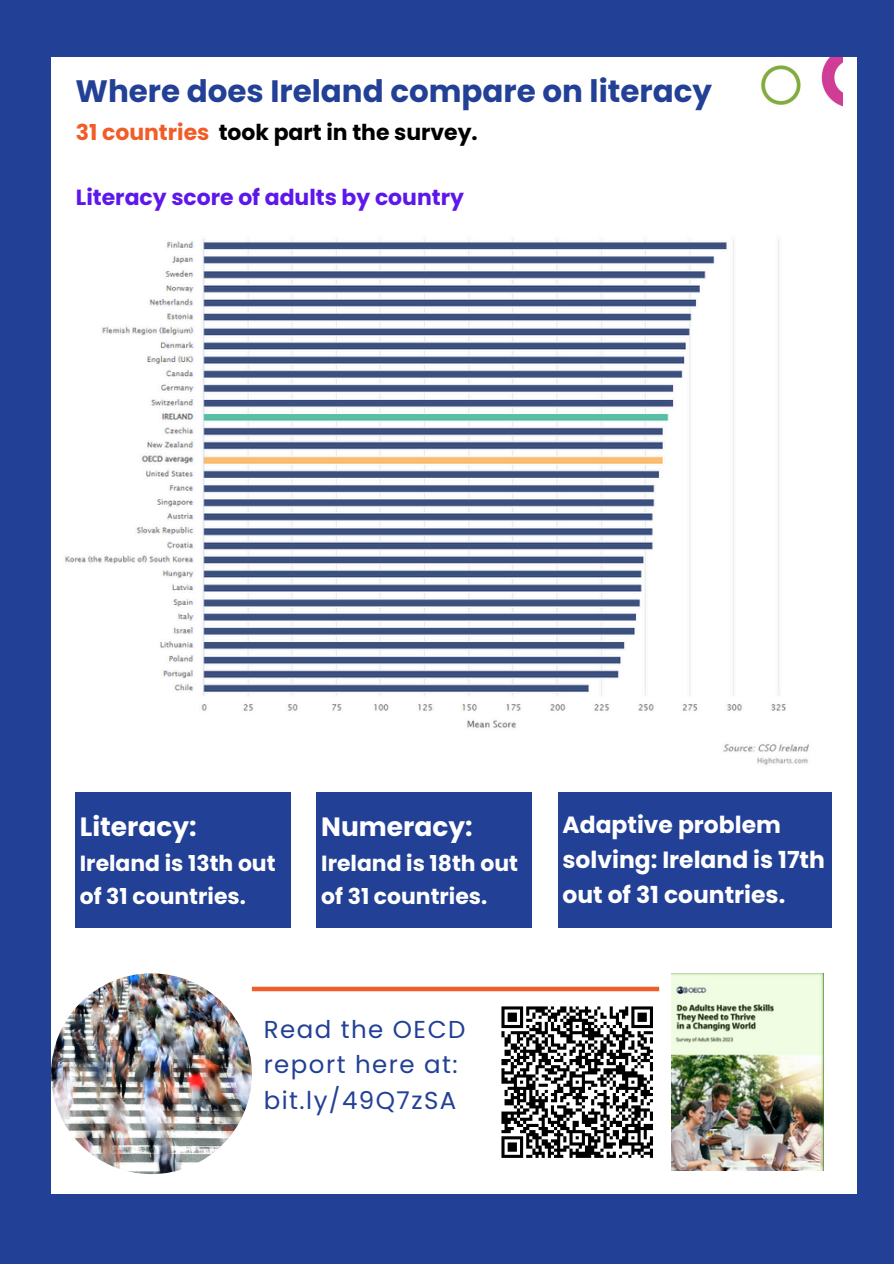
<style>
.page{position:relative;width:894px;height:1264px;background:#fff}
.page>*{position:absolute;margin:0;border:0;box-sizing:border-box;transform-origin:0 0}
.t1{font:700 30.9px "Poppins";color:#224095}
.t2{font:700 26.4px "Poppins";color:#fff}
.t3{font:24.45px/35.8px "Poppins";letter-spacing:.06em;color:#224095}
.t4{font:700 23.4px/34.8px "Poppins";color:#fff}
.t5{font:700 21.9px/32.7px "Poppins";color:#fff}
.t6{font:700 21.9px "Poppins";color:#000}
.t7{font:700 21.9px "Poppins";color:#5e17eb}
.s1{color:#f15d28}
</style>
<div class="page">
<div style="left:0;top:0;width:893px;height:1263px;background:#224095"></div>
<div style="left:51px;top:58px;width:805px;height:1136px;background:#fff"></div>
<img style="left:671px;top:57px;width:171px;height:49px">
<div style="left:252px;top:986px;width:407px;height:5px;background:#f15d28"></div>
<img style="left:64px;top:238px;width:746px;height:527px">
<div style="left:75px;top:792px;width:215px;height:136px;background:#224095"></div>
<div style="left:317px;top:792px;width:215px;height:136px;background:#224095"></div>
<div style="left:558px;top:792px;width:273px;height:136px;background:#224095"></div>
<svg style="left:501px;top:1006px;width:152px;height:152px"></svg>
<img style="left:51px;top:973px;width:201px;height:201px;border-radius:50%">
<img style="left:671px;top:973px;width:152px;height:197px">
<p class="t1" style="left:75px;top:70px;width:638px">Where does Ireland compare on literacy</p>
<p class="t6" style="left:76px;top:117px;width:403px"><span class="s1">31 countries</span> took part in the survey.</p>
<p class="t7" style="left:76px;top:182px;width:389px">Literacy score of adults by country</p>
<p class="t2" style="left:80px;top:808px;width:118px">Literacy:</p>
<h1 class="t5" style="left:80px;top:846px;width:197px">Ireland is 13th out of 31 countries.</h1>
<p class="t2" style="left:321px;top:808px;width:153px">Numeracy:</p>
<p class="t5" style="left:321px;top:846px;width:198px">Ireland is 18th out of 31 countries.</p>
<p class="t4" style="left:562px;top:807px;width:264px">Adaptive problem solving: Ireland is 17th out of 31 countries.</p>
<p class="t3" style="left:263px;top:1011px;width:203px">Read the OECD report here at: bit.ly/49Q7zSA</p>
</div>
